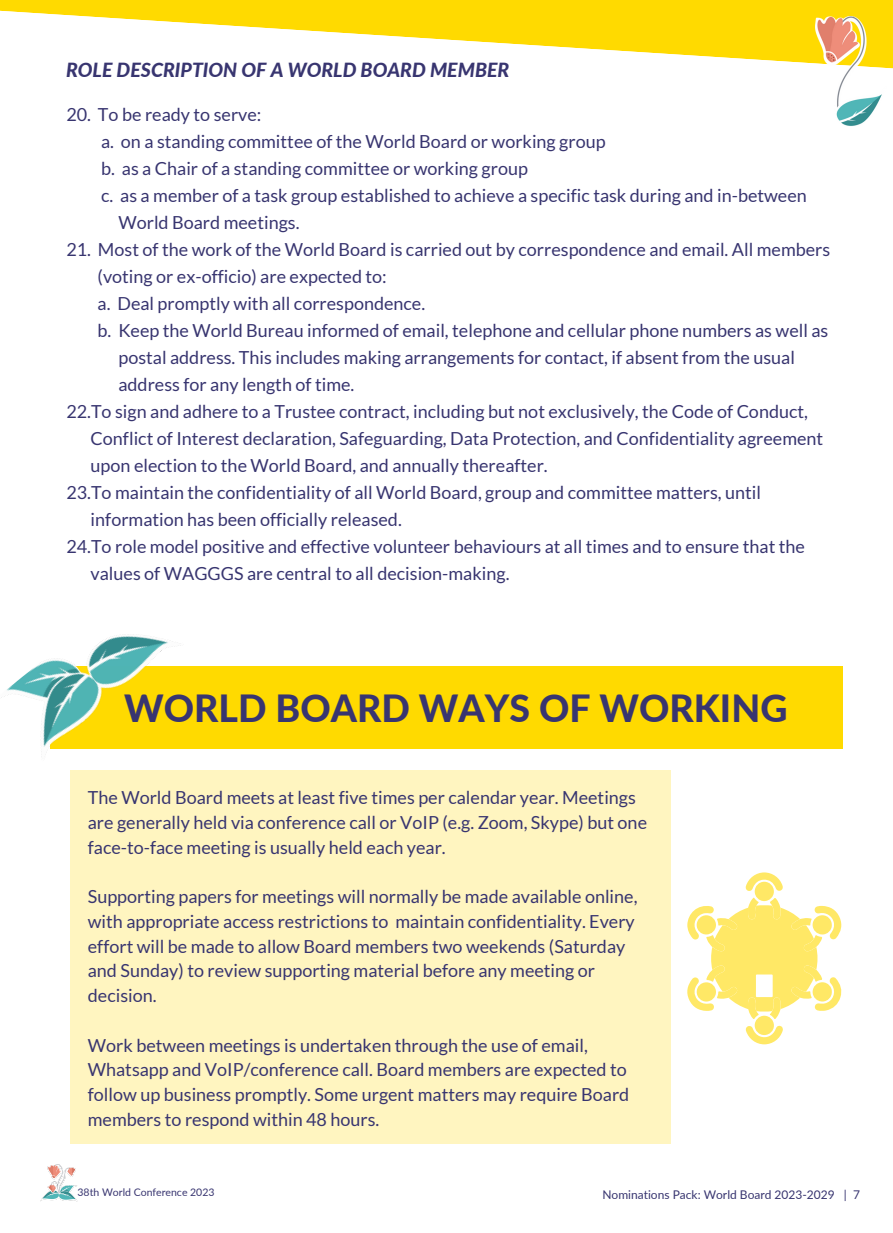
<style>
.page{position:relative;width:893px;height:1233px;background:#fff}
.page>*{position:absolute;margin:0;border:0;box-sizing:border-box;transform-origin:0 0}
.t1{font:800 37.5px "Lato";color:#383570}
.t2{font:italic 800 19.5px "Lato";color:#383570}
.t3{font:18px/24.8px "Lato";color:#383570}
.t4{font:12px "Lato";color:#383570}
.t5{font:10.5px "Lato";color:#383570}
</style>
<div class="page">
<div style="left:70px;top:770px;width:601px;height:373px;background:#fff5c0"></div>
<div style="left:50px;top:667px;width:792px;height:82px;background:#ffda00"></div>
<svg style="left:745px;top:1025px;width:38px;height:19px"></svg>
<svg style="left:745px;top:872px;width:38px;height:19px"></svg>
<div style="left:754px;top:882px;width:19px;height:19px;background:#ffe866;border-radius:50%"></div>
<div style="left:754px;top:1016px;width:19px;height:19px;background:#ffe866;border-radius:50%"></div>
<svg style="left:687px;top:897px;width:155px;height:122px"></svg>
<img style="left:1px;top:634px;width:184px;height:119px">
<img style="left:41px;top:1164px;width:36px;height:37px">
<svg style="left:0;top:0;width:892px;height:69px;fill:#ffda00"></svg>
<img style="left:815px;top:17px;width:71px;height:109px">
<p class="t2" style="left:66px;top:58px;width:445px">ROLE DESCRIPTION OF A WORLD BOARD MEMBER</p>
<p class="t3" style="left:66px;top:102px;width:196px">20. To be ready to serve:</p>
<p class="t3" style="left:101px;top:129px;width:506px">a. on a standing committee of the World Board or working group</p>
<p class="t3" style="left:101px;top:156px;width:428px">b. as a Chair of a standing committee or working group</p>
<p class="t3" style="left:101px;top:183px;width:707px">c. as a member of a task group established to achieve a specific task during and in-between</p>
<p class="t3" style="left:118px;top:210px;width:182px">World Board meetings.</p>
<p class="t3" style="left:66px;top:237px;width:765px">21. Most of the work of the World Board is carried out by correspondence and email. All members</p>
<p class="t3" style="left:98px;top:264px;width:291px">(voting or ex-officio) are expected to:</p>
<p class="t3" style="left:98px;top:291px;width:329px">a. Deal promptly with all correspondence.</p>
<p class="t3" style="left:98px;top:318px;width:732px">b. Keep the World Bureau informed of email, telephone and cellular phone numbers as well as</p>
<p class="t3" style="left:118px;top:345px;width:678px">postal address. This includes making arrangements for contact, if absent from the usual</p>
<p class="t3" style="left:118px;top:372px;width:237px">address for any length of time.</p>
<p class="t3" style="left:66px;top:399px;width:743px">22.To sign and adhere to a Trustee contract, including but not exclusively, the Code of Conduct,</p>
<p class="t3" style="left:91px;top:426px;width:734px">Conflict of Interest declaration, Safeguarding, Data Protection, and Confidentiality agreement</p>
<p class="t3" style="left:91px;top:453px;width:458px">upon election to the World Board, and annually thereafter.</p>
<p class="t3" style="left:66px;top:480px;width:696px">23.To maintain the confidentiality of all World Board, group and committee matters, until</p>
<p class="t3" style="left:91px;top:507px;width:312px">information has been officially released.</p>
<p class="t3" style="left:66px;top:534px;width:740px">24.To role model positive and effective volunteer behaviours at all times and to ensure that the</p>
<p class="t3" style="left:91px;top:561px;width:420px">values of WAGGGS are central to all decision-making.</p>
<h1 class="t1" style="left:124px;top:685px;width:664px">WORLD BOARD WAYS OF WORKING</h1>
<p class="t3" style="left:88px;top:785px;width:560px">The World Board meets at least five times per calendar year. Meetings are generally held via conference call or VoIP (e.g. Zoom, Skype) but one face-to-face meeting is usually held each year.</p>
<p class="t3" style="left:88px;top:884px;width:551px">Supporting papers for meetings will normally be made available online, with appropriate access restrictions to maintain confidentiality. Every effort will be made to allow Board members two weekends (Saturday and Sunday) to review supporting material before any meeting or decision.</p>
<p class="t3" style="left:88px;top:1032px;width:543px">Work between meetings is undertaken through the use of email, Whatsapp and VoIP/conference call. Board members are expected to follow up business promptly. Some urgent matters may require Board members to respond within 48 hours.</p>
<p class="t5" style="left:78px;top:1186px;width:138px">38th World Conference 2023</p>
<p class="t4" style="left:602px;top:1187px;width:259px">Nominations Pack: World Board 2023-2029 | 7</p>
</div>
